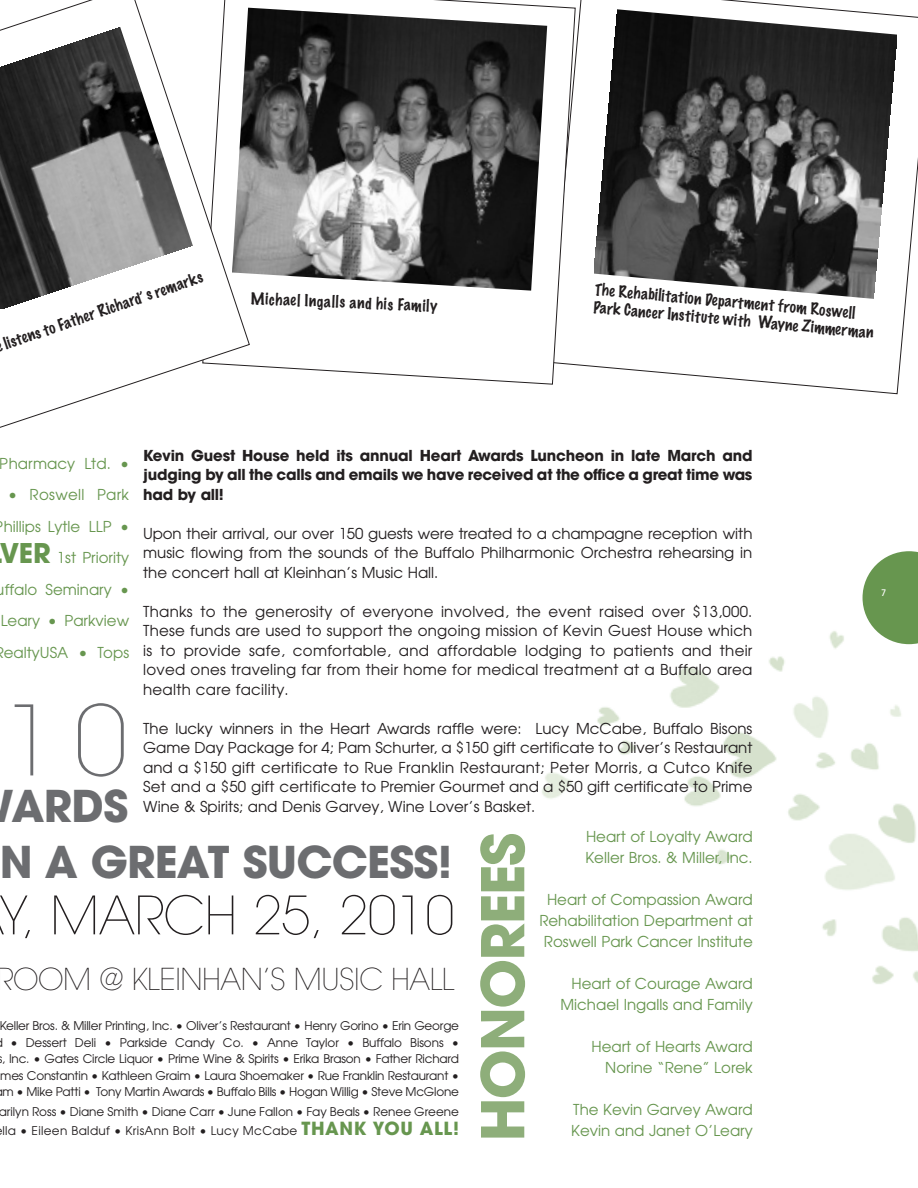
<style>
.page{position:relative;width:918px;height:1188px;background:#fff}
.page>*{position:absolute;margin:0;border:0;box-sizing:border-box;transform-origin:0 0}
.t1{font:200 96px "Avant Garde";color:#6c6d70}
.t2{font:700 58.5px "Avant Garde";letter-spacing:-.03em;color:#8eae7a}
.t3{font:200 52.5px "Avant Garde";letter-spacing:-.005em;color:#231f20}
.t4{font:700 43.5px/55.5px "Avant Garde";letter-spacing:-.02em;color:#6c6d70}
.t5{font:200 30px "Avant Garde";letter-spacing:-.015em;color:#231f20}
.t6{font:15px/19.5px "Avant Garde";color:#231f20;text-align:justify}
.t7{font:15px/21px "Avant Garde";color:#67964f;text-align:right}
.t8{font:700 15px/19.5px "Avant Garde";letter-spacing:-.02em;color:#231f20;text-align:justify}
.t9{font:100 15px/18px "Marker Felt";color:#231f20}
.t10{font:12px/16.5px "Avant Garde";letter-spacing:-.015em;color:#231f20;text-align:justify}
.t11{font:500 9px "Avant Garde";color:#fff}
.s1{font-weight:700;font-size:27px}
.s2{font-weight:700;font-size:18px;color:#67964f}
</style>
<div class="page">
<img style="left:542px;top:592px;width:376px;height:392px">
<svg style="left:576px;top:0;width:342px;height:395px"></svg>
<img style="left:594px;top:9px;width:303px;height:290px">
<svg style="left:250px;top:0;width:326px;height:385px"></svg>
<img style="left:250px;top:8px;width:297px;height:283px">
<svg style="left:863px;top:551px;width:55px;height:93px"></svg>
<svg style="left:0;top:0;width:250px;height:428px"></svg>
<img style="left:0;top:28px;width:193px;height:281px">
<p class="t9" style="left:2px;top:336px;width:211px;rotate:-19deg">listens to Father Richard’s remarks</p>
<p class="t9" style="left:251px;top:291px;width:188px;rotate:2deg">Michael Ingalls and his Family</p>
<p class="t9" style="left:596px;top:281px;width:283px;rotate:5deg">The Rehabilitation Department from Roswell<br>Park Cancer Institute with Wayne Zimmerman</p>
<p class="t8" style="left:143px;top:448px;width:611px">Kevin Guest House held its annual Heart Awards Luncheon in late March and judging by all the calls and emails we have received at the office a great time was had by all!</p>
<p class="t6" style="left:143px;top:524px;width:611px">Upon their arrival, our over 150 guests were treated to a champagne reception with music flowing from the sounds of the Buffalo Philharmonic Orchestra rehearsing in the concert hall at Kleinhan’s Music Hall.</p>
<p class="t6" style="left:143px;top:602px;width:611px">Thanks to the generosity of everyone involved, the event raised over $13,000.<br>These funds are used to support the ongoing mission of Kevin Guest House which is to provide safe, comfortable, and affordable lodging to patients and their loved ones traveling far from their home for medical treatment at a Buffalo area health care facility.</p>
<p class="t6" style="left:143px;top:719px;width:611px">The lucky winners in the Heart Awards raffle were: Lucy McCabe, Buffalo Bisons Game Day Package for 4; Pam Schurter, a $150 gift certificate to Oliver’s Restaurant and a $150 gift certificate to Rue Franklin Restaurant; Peter Morris, a Cutco Knife Set and a $50 gift certificate to Premier Gourmet and a $50 gift certificate to Prime Wine &amp; Spirits; and Denis Garvey, Wine Lover’s Basket.</p>
<p class="t7" style="left:585px;top:827px;width:169px;text-align:left">Heart of Loyalty Award<br>Keller Bros. &amp; Miller, Inc.</p>
<p class="t7" style="left:539px;top:890px;width:215px;text-align:center">Heart of Compassion Award<br>Rehabilitation Department at<br>Roswell Park Cancer Institute</p>
<p class="t7" style="left:561px;top:974px;width:194px">Heart of Courage Award<br>Michael Ingalls and Family</p>
<p class="t7" style="left:592px;top:1037px;width:163px">Heart of Hearts Award<br>Norine “Rene” Lorek</p>
<p class="t7" style="left:573px;top:1100px;width:181px">The Kevin Garvey Award</p>
<p class="t7" style="left:0;top:453px;width:131px">Pharmacy Ltd. •</p>
<p class="t7" style="left:-4px;top:480px;width:135px;line-height:31.5px">• Roswell Park hillips Lytle LLP •<br><span class="s1">VER</span> 1st Priority uffalo Seminary •<br>Leary • Parkview ealtyUSA • Tops</p>
<h1 class="t1" style="left:4px;top:704px;width:125px">10</h1>
<h3 class="t4" style="left:-1px;top:784px;width:454px">ARDS<br>N A GREAT SUCCESS!</h3>
<h2 class="t2" style="left:481px;top:1142px;width:310px;rotate:-90deg">HONOREES</h2>
<h3 class="t3" style="left:-1px;top:895px;width:457px">Y, MARCH 25, 2010</h3>
<h3 class="t5" style="left:-4px;top:968px;width:460px">ROOM @ KLEINHAN’S MUSIC HALL</h3>
<p class="t10" style="left:-1px;top:1018px;width:461px">Keller Bros. &amp; Miller Printing, Inc. • Oliver’s Restaurant • Henry Gorino • Erin George</p>
<p class="t10" style="left:0;top:1035px;width:460px;text-indent:10px">• Dessert Deli • Parkside Candy Co. • Anne Taylor • Buffalo Bisons • , Inc. • Gates Circle Liquor • Prime Wine &amp; Spirits • Erika Brason • Father Richard mes Constantin • Kathleen Graim • Laura Shoemaker • Rue Franklin Restaurant • m • Mike Patti • Tony Martin Awards • Buffalo Bills • Hogan Willig • Steve McGlone</p>
<p class="t10" style="left:-1px;top:1102px;width:462px;line-height:19.5px;text-align:center">arilyn Ross • Diane Smith • Diane Carr • June Fallon • Fay Beals • Renee Greene lla • Eileen Balduf • KrisAnn Bolt • Lucy McCabe <span class="s2">THANK YOU ALL!</span></p>
<p class="t7" style="left:571px;top:1121px;width:183px">Kevin and Janet O’Leary</p>
<p class="t11" style="left:881px;top:589px;width:6px">7</p>
</div>
